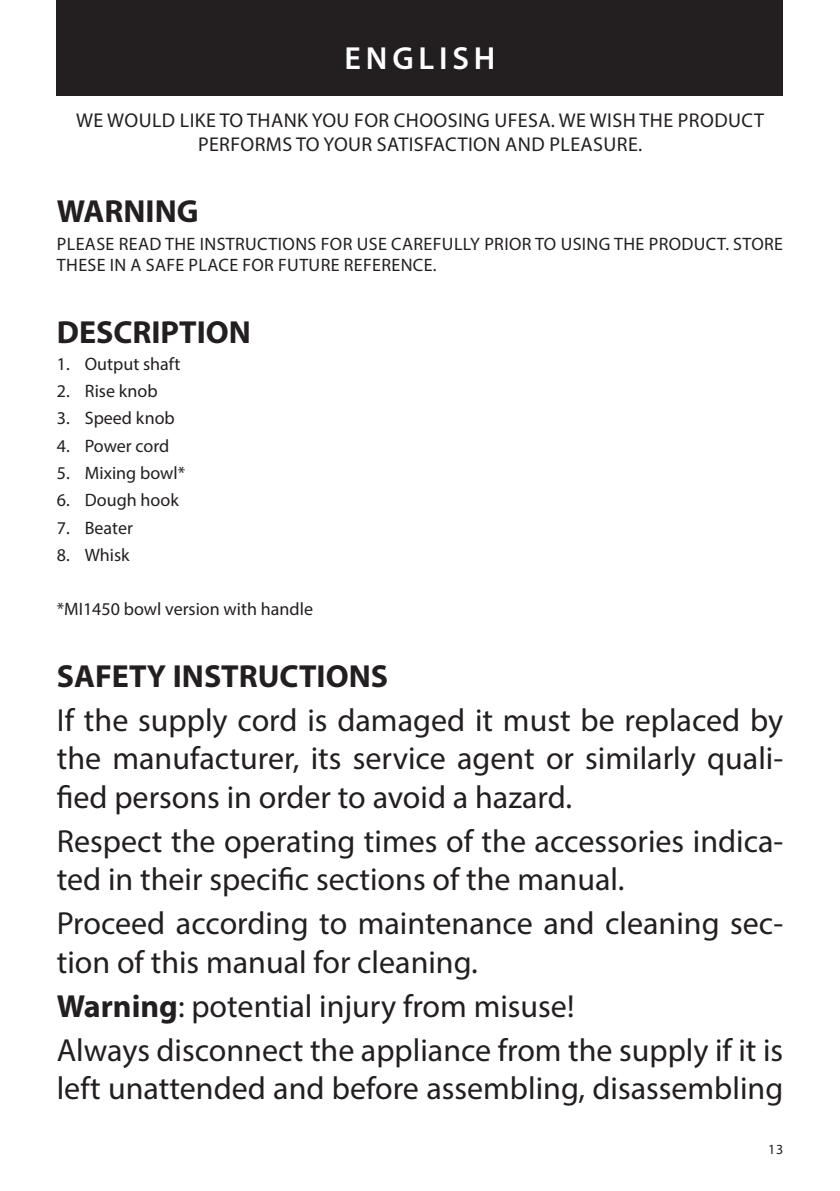
<style>
.page{position:relative;width:840px;height:1191px;background:#fff}
.page>*{position:absolute;margin:0;border:0;box-sizing:border-box;transform-origin:0 0}
.t1{font:32px/38.4px "Myriad Pro";color:#231f20}
.t2{font:700 32px "Myriad Pro";color:#231f20}
.t3{font:600 32px "Myriad Pro";letter-spacing:.15em;color:#fff}
.t4{font:20px/24px "Myriad Pro";letter-spacing:.02em;color:#231f20;text-align:center}
.t5{font:18px/21.6px "Myriad Pro";letter-spacing:.015em;color:#231f20}
.t6{font:18px "Myriad Pro";letter-spacing:-.005em;color:#231f20}
.t7{font:14px "Myriad Pro";color:#231f20}
.s1{font-weight:700}
</style>
<div class="page">
<div style="left:57px;top:0;width:725px;height:95px;background:#231f20"></div>
<p class="t3" style="left:344px;top:38px;width:152px">ENGLISH</p>
<p class="t4" style="left:76px;top:108px;width:689px">WE WOULD LIKE TO THANK YOU FOR CHOOSING UFESA. WE WISH THE PRODUCT<br>PERFORMS TO YOUR SATISFACTION AND PLEASURE.</p>
<p class="t2" style="left:57px;top:191px;width:143px">WARNING</p>
<p class="t5" style="left:57px;top:232px;width:727px">PLEASE READ THE INSTRUCTIONS FOR USE CAREFULLY PRIOR TO USING THE PRODUCT. STORE<br>THESE IN A SAFE PLACE FOR FUTURE REFERENCE.</p>
<p class="t2" style="left:57px;top:311px;width:196px">DESCRIPTION</p>
<p class="t5" style="left:57px;top:353px;width:125px">1. Output shaft</p>
<p class="t5" style="left:57px;top:380px;width:102px">2. Rise knob</p>
<p class="t5" style="left:57px;top:407px;width:119px">3. Speed knob</p>
<p class="t6" style="left:57px;top:434px;width:114px">4. Power cord</p>
<p class="t5" style="left:57px;top:462px;width:130px">5. Mixing bowl*</p>
<p class="t5" style="left:57px;top:489px;width:123px">6. Dough hook</p>
<p class="t5" style="left:57px;top:516px;width:78px">7. Beater</p>
<p class="t5" style="left:57px;top:543px;width:74px">8. Whisk</p>
<p class="t5" style="left:57px;top:598px;width:258px">*MI1450 bowl version with handle</p>
<p class="t2" style="left:57px;top:655px;width:333px">SAFETY INSTRUCTIONS</p>
<p class="t1" style="left:57px;top:700px;width:727px;text-align:justify">If the supply cord is damaged it must be replaced by the manufacturer, its service agent or similarly quali&shy;fied persons in order to avoid a hazard.</p>
<p class="t1" style="left:57px;top:821px;width:727px">Respect the operating times of the accessories indica&shy;ted in their specific sections of the manual.</p>
<p class="t1" style="left:57px;top:903px;width:727px">Proceed according to maintenance and cleaning sec&shy;tion of this manual for cleaning.</p>
<p class="t1" style="left:57px;top:983px;width:727px;line-height:44px"><span class="s1">Warning</span>: potential injury from misuse!<br>Always disconnect the appliance from the supply if it is</p>
<p class="t1" style="left:57px;top:1068px;width:727px">left unattended and before assembling, disassembling</p>
<p class="t7" style="left:767px;top:1140px;width:17px">13</p>
</div>
